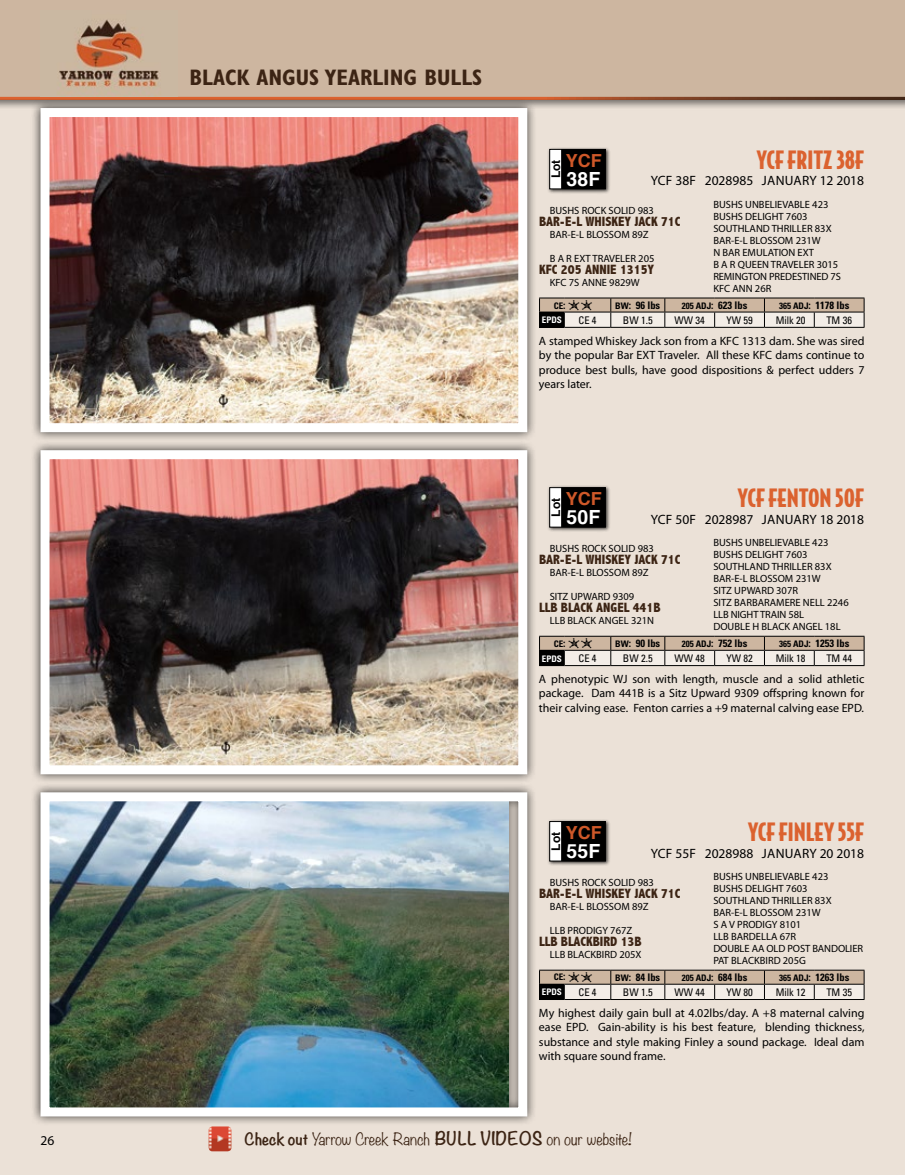
<style>
.page{position:relative;width:905px;height:1175px;background:#fff}
.page>*{position:absolute;margin:0;border:0;box-sizing:border-box;transform-origin:0 0}
.t1{font:900 24px "Bodega Sans";color:#db622f}
.t2{font:700 condensed 22.5px "Gill Sans";color:#3c2414}
.t3{font:700 19.5px "Helvetica";color:#fff}
.t4{font:700 18px "Helvetica";color:#ce5829}
.t5{font:300 15px "Noteworthy";color:#3c2414}
.t6{font:800 condensed 13.5px "Abadi";color:#3c2414}
.t7{font:13.5px "Myriad Pro";color:#000}
.t8{font:12px/14.4px "Myriad Pro";color:#000;text-align:justify}
.t9{font:700 12px "Helvetica";color:#000}
.t10{font:10.5px/12px "Myriad Pro";color:#000}
.t11{font:700 condensed 10.5px "Univers";color:#000}
.t12{font:condensed 10.5px "Univers";color:#000}
.t13{font:700 condensed 9px "Univers";color:#000}
.t14{font:700 condensed 9px "Univers";color:#fff}
.s1{font-size:10.5px}
.s2{font-family:"Giddyup Thangs";font-weight:400;font-stretch:normal;font-size:18px}
.s3{font-size:9px}
.s4{font-weight:700}
.s5{font-weight:700;font-size:16.5px}
</style>
<div class="page">
<div style="left:0;top:0;width:904px;height:1174px;background:#ebe1d7"></div>
<svg style="left:539px;top:298px;width:325px;height:30px"></svg>
<div style="left:547px;top:147px;width:64px;height:47px;background:#000;opacity:.75"></div>
<div style="left:549px;top:149px;width:56px;height:40px;background:#fff"></div>
<div style="left:549px;top:149px;width:56px;height:40px;border:1px solid #000"></div>
<div style="left:561px;top:149px;width:44px;height:40px;background:#000"></div>
<svg style="left:539px;top:636px;width:325px;height:30px"></svg>
<div style="left:547px;top:485px;width:64px;height:47px;background:#000;opacity:.75"></div>
<div style="left:549px;top:487px;width:56px;height:40px;background:#fff"></div>
<div style="left:549px;top:487px;width:56px;height:40px;border:1px solid #000"></div>
<div style="left:561px;top:487px;width:44px;height:40px;background:#000"></div>
<svg style="left:539px;top:969px;width:325px;height:31px"></svg>
<div style="left:547px;top:819px;width:64px;height:47px;background:#000;opacity:.75"></div>
<div style="left:549px;top:821px;width:56px;height:40px;background:#fff"></div>
<div style="left:549px;top:821px;width:56px;height:40px;border:1px solid #000"></div>
<div style="left:561px;top:821px;width:44px;height:40px;background:#000"></div>
<div style="left:0;top:0;width:904px;height:111px;background:#000;opacity:.54"></div>
<div style="left:0;top:0;width:904px;height:98px;background:#cdb6a0"></div>
<hr style="left:0;top:97px;width:904px;height:3px;background:#fff">
<img style="left:59px;top:19px;width:100px;height:68px">
<img style="left:208px;top:1126px;width:23px;height:25px">
<div style="left:31px;top:98px;width:506px;height:344px;background:#000;opacity:.75"></div>
<img style="left:50px;top:118px;width:467px;height:304px">
<div style="left:40px;top:108px;width:487px;height:324px;border:9px solid #fff"></div>
<div style="left:31px;top:440px;width:506px;height:344px;background:#000;opacity:.75"></div>
<img style="left:50px;top:460px;width:467px;height:304px">
<div style="left:40px;top:450px;width:487px;height:324px;border:9px solid #fff"></div>
<div style="left:31px;top:782px;width:506px;height:344px;background:#000;opacity:.75"></div>
<img style="left:50px;top:802px;width:458px;height:304px">
<div style="left:40px;top:792px;width:487px;height:324px;border:9px solid #fff"></div>
<h2 class="t2" style="left:190px;top:64px;width:294px">BLACK ANGUS YEARLING BULLS</h2>
<h1 class="t1" style="left:756px;top:144px;width:109px">YCF FRITZ 38F</h1>
<p class="t7" style="left:650px;top:173px;width:215px">YCF 38F 2028985 JANUARY 12 2018</p>
<p class="t10" style="left:713px;top:198px;width:117px">BUSHS UNBELIEVABLE 423</p>
<p class="t10" style="left:549px;top:204px;width:106px">BUSHS ROCK SOLID 983</p>
<p class="t10" style="left:713px;top:210px;width:96px">BUSHS DELIGHT 7603</p>
<p class="t6" style="left:539px;top:213px;width:143px">BAR-E-L WHISKEY JACK 71C</p>
<p class="t10" style="left:713px;top:222px;width:120px">SOUTHLAND THRILLER 83X</p>
<p class="t10" style="left:549px;top:228px;width:100px">BAR-E-L BLOSSOM 89Z</p>
<p class="t10" style="left:713px;top:234px;width:109px">BAR-E-L BLOSSOM 231W<br>N BAR EMULATION EXT</p>
<p class="t10" style="left:549px;top:252px;width:106px">B A R EXT TRAVELER 205</p>
<p class="t10" style="left:713px;top:258px;width:126px">B A R QUEEN TRAVELER 3015</p>
<p class="t9" style="left:546px;top:178px;width:20px;rotate:-90deg">Lot</p>
<h3 class="t4" style="left:565px;top:146px;width:37px">YCF</h3>
<h3 class="t3" style="left:566px;top:163px;width:35px">38F</h3>
<p class="t6" style="left:539px;top:261px;width:117px">KFC 205 ANNIE 1315Y</p>
<p class="t10" style="left:713px;top:270px;width:129px">REMINGTON PREDESTINED 7S</p>
<p class="t10" style="left:549px;top:276px;width:91px">KFC 7S ANNE 9829W</p>
<p class="t10" style="left:713px;top:282px;width:60px">KFC ANN 26R</p>
<p class="t13" style="left:554px;top:300px;width:40px">CE<span class="s1">:</span> <span class="s2">dd</span></p>
<p class="t11" style="left:615px;top:299px;width:46px"><span class="s3">BW</span>: 96 lbs</p>
<p class="t11" style="left:681px;top:299px;width:67px"><span class="s3">205 ADJ</span>: 623 lbs</p>
<p class="t11" style="left:779px;top:299px;width:72px"><span class="s3">365 ADJ</span>: 1178 lbs</p>
<p class="t14" style="left:542px;top:314px;width:22px">EPDS</p>
<p class="t12" style="left:578px;top:313px;width:20px">CE 4</p>
<p class="t12" style="left:623px;top:313px;width:31px">BW 1.5</p>
<p class="t12" style="left:674px;top:313px;width:32px">WW 34</p>
<p class="t12" style="left:726px;top:313px;width:28px">YW 59</p>
<p class="t12" style="left:775px;top:313px;width:31px">Milk 20</p>
<p class="t12" style="left:826px;top:313px;width:27px">TM 36</p>
<p class="t8" style="left:539px;top:333px;width:327px">A stamped Whiskey Jack son from a KFC 1313 dam. She was sired by the popular Bar EXT Traveler. All these KFC dams continue to produce best bulls, have good dispositions &amp; perfect udders 7 years later.</p>
<h1 class="t1" style="left:737px;top:482px;width:128px">YCF FENTON 50F</h1>
<p class="t7" style="left:650px;top:511px;width:215px">YCF 50F 2028987 JANUARY 18 2018</p>
<p class="t10" style="left:713px;top:536px;width:117px">BUSHS UNBELIEVABLE 423</p>
<p class="t10" style="left:549px;top:542px;width:106px">BUSHS ROCK SOLID 983</p>
<p class="t10" style="left:713px;top:548px;width:96px">BUSHS DELIGHT 7603</p>
<p class="t6" style="left:539px;top:551px;width:143px">BAR-E-L WHISKEY JACK 71C</p>
<p class="t10" style="left:713px;top:560px;width:120px">SOUTHLAND THRILLER 83X</p>
<p class="t10" style="left:549px;top:566px;width:100px">BAR-E-L BLOSSOM 89Z</p>
<p class="t10" style="left:713px;top:572px;width:109px">BAR-E-L BLOSSOM 231W<br>SITZ UPWARD 307R</p>
<p class="t10" style="left:549px;top:590px;width:86px">SITZ UPWARD 9309</p>
<p class="t10" style="left:713px;top:596px;width:137px">SITZ BARBARAMERE NELL 2246</p>
<p class="t6" style="left:539px;top:599px;width:123px">LLB BLACK ANGEL 441B</p>
<p class="t10" style="left:713px;top:608px;width:92px">LLB NIGHT TRAIN 58L</p>
<p class="t10" style="left:549px;top:614px;width:106px">LLB BLACK ANGEL 321N</p>
<p class="t10" style="left:713px;top:620px;width:129px">DOUBLE H BLACK ANGEL 18L</p>
<p class="t9" style="left:546px;top:516px;width:20px;rotate:-90deg">Lot</p>
<h3 class="t4" style="left:565px;top:484px;width:37px">YCF</h3>
<h3 class="t3" style="left:566px;top:501px;width:35px">50F</h3>
<p class="t13" style="left:554px;top:638px;width:40px">CE<span class="s1">:</span> <span class="s2">dd</span></p>
<p class="t11" style="left:615px;top:637px;width:46px"><span class="s3">BW</span>: 90 lbs</p>
<p class="t11" style="left:681px;top:637px;width:67px"><span class="s3">205 ADJ</span>: 752 lbs</p>
<p class="t11" style="left:779px;top:637px;width:72px"><span class="s3">365 ADJ</span>: 1253 lbs</p>
<p class="t14" style="left:542px;top:653px;width:22px">EPDS</p>
<p class="t12" style="left:578px;top:651px;width:20px">CE 4</p>
<p class="t12" style="left:623px;top:651px;width:31px">BW 2.5</p>
<p class="t12" style="left:674px;top:651px;width:32px">WW 48</p>
<p class="t12" style="left:726px;top:651px;width:28px">YW 82</p>
<p class="t12" style="left:775px;top:651px;width:31px">Milk 18</p>
<p class="t12" style="left:826px;top:651px;width:27px">TM 44</p>
<p class="t8" style="left:539px;top:671px;width:327px">A phenotypic WJ son with length, muscle and a solid athletic package. Dam 441B is a Sitz Upward 9309 offspring known for their calving ease. Fenton carries a +9 maternal calving ease EPD.</p>
<h1 class="t1" style="left:747px;top:816px;width:118px">YCF FINLEY 55F</h1>
<p class="t7" style="left:650px;top:844px;width:215px">YCF 55F 2028988 JANUARY 20 2018</p>
<p class="t10" style="left:713px;top:870px;width:117px">BUSHS UNBELIEVABLE 423</p>
<p class="t10" style="left:549px;top:876px;width:106px">BUSHS ROCK SOLID 983</p>
<p class="t10" style="left:713px;top:882px;width:96px">BUSHS DELIGHT 7603</p>
<p class="t6" style="left:539px;top:885px;width:143px">BAR-E-L WHISKEY JACK 71C</p>
<p class="t10" style="left:713px;top:894px;width:120px">SOUTHLAND THRILLER 83X</p>
<p class="t10" style="left:549px;top:900px;width:100px">BAR-E-L BLOSSOM 89Z</p>
<p class="t10" style="left:713px;top:906px;width:109px">BAR-E-L BLOSSOM 231W<br>S A V PRODIGY 8101</p>
<p class="t10" style="left:549px;top:924px;width:84px">LLB PRODIGY 767Z</p>
<p class="t10" style="left:713px;top:930px;width:84px">LLB BARDELLA 67R</p>
<p class="t6" style="left:539px;top:933px;width:104px">LLB BLACKBIRD 13B</p>
<p class="t10" style="left:713px;top:942px;width:151px">DOUBLE AA OLD POST BANDOLIER</p>
<p class="t10" style="left:549px;top:948px;width:93px">LLB BLACKBIRD 205X</p>
<p class="t10" style="left:713px;top:954px;width:94px">PAT BLACKBIRD 205G</p>
<p class="t9" style="left:546px;top:850px;width:20px;rotate:-90deg">Lot</p>
<h3 class="t4" style="left:565px;top:818px;width:37px">YCF</h3>
<h3 class="t3" style="left:566px;top:835px;width:35px">55F</h3>
<p class="t13" style="left:554px;top:971px;width:40px">CE<span class="s1">:</span> <span class="s2">dd</span></p>
<p class="t11" style="left:615px;top:971px;width:46px"><span class="s3">BW</span>: 84 lbs</p>
<p class="t11" style="left:681px;top:971px;width:67px"><span class="s3">205 ADJ</span>: 684 lbs</p>
<p class="t11" style="left:779px;top:971px;width:72px"><span class="s3">365 ADJ</span>: 1263 lbs</p>
<p class="t14" style="left:542px;top:986px;width:22px">EPDS</p>
<p class="t12" style="left:578px;top:985px;width:20px">CE 4</p>
<p class="t12" style="left:623px;top:985px;width:31px">BW 1.5</p>
<p class="t12" style="left:674px;top:985px;width:32px">WW 44</p>
<p class="t12" style="left:726px;top:985px;width:28px">YW 80</p>
<p class="t12" style="left:775px;top:985px;width:31px">Milk 12</p>
<p class="t12" style="left:826px;top:985px;width:27px">TM 35</p>
<p class="t8" style="left:539px;top:1005px;width:327px">My highest daily gain bull at 4.02lbs/day. A +8 maternal calving ease EPD. Gain-ability is his best feature, blending thickness, substance and style making Finley a sound package. Ideal dam with square sound frame.</p>
<p class="t7" style="left:40px;top:1131px;width:15px">26</p>
<h3 class="t5" style="left:244px;top:1125px;width:389px"><span class="s4">Check out</span> Yarrow Creek Ranch <span class="s5">BULL VIDEOS</span> on our website!</h3>
</div>
